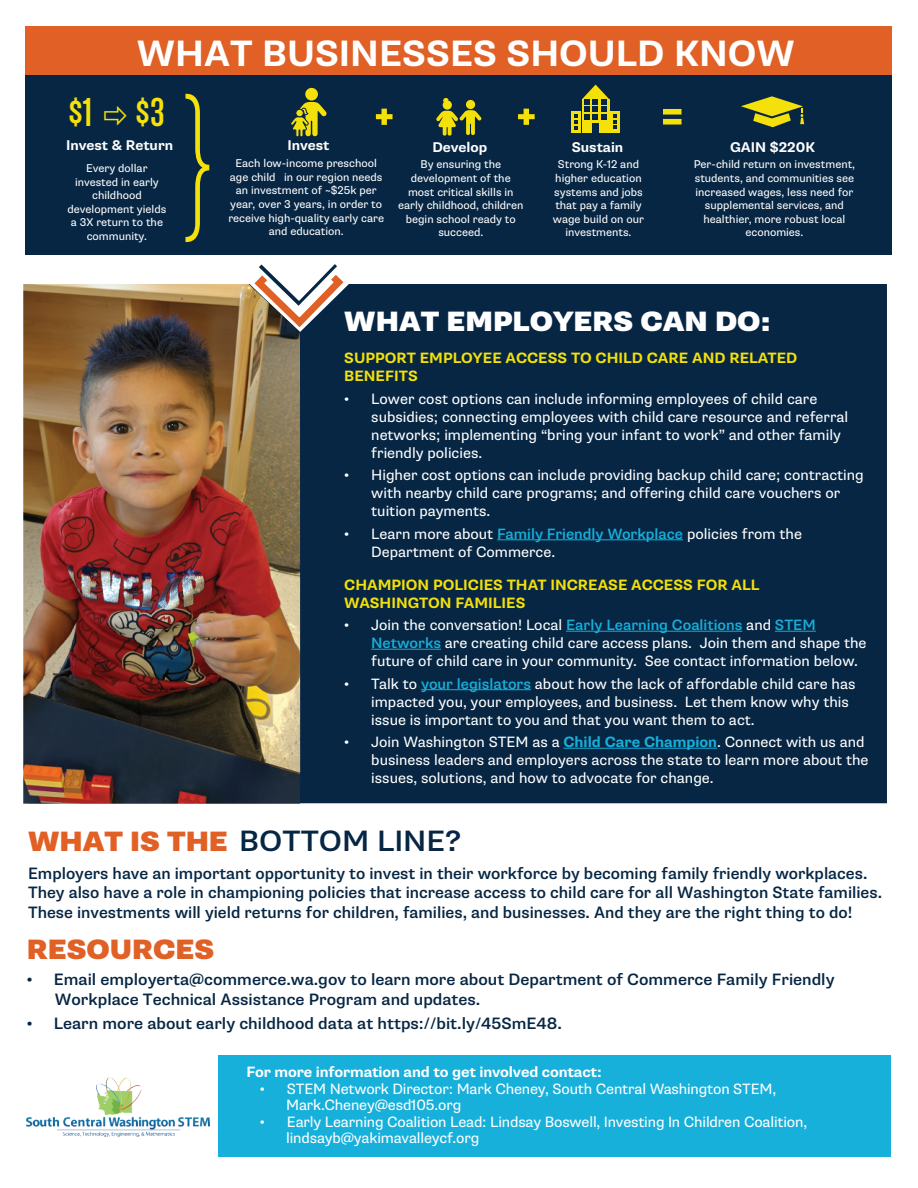
<style>
.page{position:relative;width:918px;height:1188px;background:#fff}
.page>*{position:absolute;margin:0;border:0;box-sizing:border-box;transform-origin:0 0}
.t1{font:167.25px "Chalet Comprime Milan Sixty";color:#f4e00a;scale:.76 1}
.t2{font:43.05px "Chalet Comprime Cologne Sixty";color:#f4e00a}
.t3{font:700 36.75px "Supria Sans";color:#fff}
.t4{font:500 29.55px "Supria Sans";color:#062643}
.t5{font:900 28.05px "Supria Sans";color:#fff}
.t6{font:900 28.05px "Supria Sans";color:#e06025}
.t7{font:500 16.5px/19.8px "Supria Sans";color:#062643}
.t8{font:15px/18px "Supria Sans";color:#fff}
.t9{font:700 15px/18px "Supria Sans";color:#f4e00a}
.t10{font:700 15px "Supria Sans";letter-spacing:-.01em;color:#fff}
.t11{font:700 14.1px "Supria Sans";color:#fff}
.t12{font:11.25px/13.6px "Supria Sans";color:#fff;text-align:center}
.s1{font-weight:500;color:#16b0db}
.s2{font-weight:700;color:#16b0db}
.s3{font-weight:900;font-size:28.05px;color:#e06025}
</style>
<div class="page">
<div style="left:300px;top:284px;width:587px;height:519px;background:#062643"></div>
<svg style="left:254px;top:264px;width:94px;height:68px"></svg>
<div style="left:25px;top:26px;width:866px;height:229px;background:#062643"></div>
<div style="left:25px;top:26px;width:866px;height:49px;background:#e06025"></div>
<div style="left:305px;top:88px;width:13px;height:13px;background:#f4e00a;border-radius:50%"></div>
<svg style="left:290px;top:102px;width:37px;height:35px"></svg>
<div style="left:296px;top:109px;width:8px;height:8px;background:#f1e00f;border:1px solid #062643;border-radius:50%"></div>
<svg style="left:376px;top:109px;width:17px;height:16px"></svg>
<div style="left:443px;top:100px;width:9px;height:10px;background:#f4e00a;border-radius:50%"></div>
<svg style="left:443px;top:98px;width:5px;height:4px"></svg>
<div style="left:466px;top:100px;width:9px;height:9px;background:#f4e00a;border-radius:50%"></div>
<svg style="left:436px;top:110px;width:45px;height:26px"></svg>
<svg style="left:518px;top:109px;width:17px;height:16px"></svg>
<svg style="left:663px;top:109px;width:19px;height:16px"></svg>
<svg style="left:741px;top:96px;width:63px;height:31px"></svg>
<div style="left:582px;top:100px;width:28px;height:33px;background:#f4e00a"></div>
<svg style="left:572px;top:112px;width:9px;height:21px"></svg>
<div style="left:592px;top:123px;width:7px;height:11px;background:#062643"></div>
<div style="left:610px;top:111px;width:10px;height:22px;background:#f4e00a"></div>
<svg style="left:575px;top:85px;width:42px;height:44px"></svg>
<div style="left:30px;top:1056px;width:861px;height:101px;background:#16b0db"></div>
<img style="left:23px;top:284px;width:277px;height:520px">
<div style="left:29px;top:1048px;width:189px;height:112px;background:#fff"></div>
<img style="left:27px;top:1078px;width:183px;height:58px">
<hr style="left:564px;top:748px;width:153px;height:1px;background:#16b0db">
<svg style="left:495px;top:522px;width:190px;height:22px;fill:#062643"></svg>
<svg style="left:565px;top:617px;width:179px;height:17px;fill:#062643"></svg>
<svg style="left:774px;top:617px;width:44px;height:17px"></svg>
<svg style="left:367px;top:636px;width:76px;height:17px"></svg>
<div style="left:418px;top:678px;width:116px;height:16px;background:#062643"></div>
<h3 class="t3" style="left:137px;top:31px;width:659px">WHAT BUSINESSES SHOULD KNOW</h3>
<h2 class="t2" style="left:68px;top:89px;width:98px">$1 $3</h2>
<p class="t11" style="left:66px;top:137px;width:109px">Invest &amp; Return</p>
<p class="t12" style="left:68px;top:161px;width:100px">Every dollar invested in early childhood development yields a 3X return to the community.</p>
<h1 class="t1" style="left:184px;top:78px;width:38px">}</h1>
<p class="t11" style="left:288px;top:137px;width:43px">Invest</p>
<p class="t12" style="left:228px;top:157px;width:157px">Each low-income preschool age child in our region needs an investment of ~$25k per year, over 3 years, in order to receive high-quality early care and education.</p>
<p class="t11" style="left:730px;top:138px;width:86px">GAIN $220K</p>
<p class="t12" style="left:694px;top:158px;width:163px">Per-child return on investment, students, and communities see increased wages, less need for supplemental services, and healthier, more robust local economies.</p>
<p class="t11" style="left:432px;top:138px;width:56px">Develop</p>
<p class="t12" style="left:398px;top:158px;width:127px">By ensuring the development of the most critical skills in early childhood, children begin school ready to succeed.</p>
<p class="t11" style="left:572px;top:138px;width:53px">Sustain</p>
<p class="t12" style="left:553px;top:158px;width:93px">Strong K-12 and higher education systems and jobs that pay a family wage build on our investments.</p>
<h3 class="t5" style="left:344px;top:304px;width:428px">WHAT EMPLOYERS CAN DO:</h3>
<p class="t9" style="left:344px;top:349px;width:455px">SUPPORT EMPLOYEE ACCESS TO CHILD CARE AND RELATED<br>BENEFITS</p>
<p class="t8" style="left:371px;top:390px;width:479px;text-indent:-27px">• Lower cost options can include informing employees of child care subsidies; connecting employees with child care resource and referral networks; implementing “bring your infant to work” and other family friendly policies.</p>
<p class="t8" style="left:371px;top:466px;width:494px;text-indent:-27px">• Higher cost options can include providing backup child care; contracting with nearby child care programs; and offering child care vouchers or tuition payments.</p>
<p class="t8" style="left:371px;top:525px;width:432px;text-indent:-27px">• Learn more about <span class="s1">Family Friendly Workplace</span> policies from the<br>Department of Commerce.</p>
<p class="t9" style="left:344px;top:576px;width:417px">CHAMPION POLICIES THAT INCREASE ACCESS FOR ALL<br>WASHINGTON FAMILIES</p>
<p class="t8" style="left:371px;top:616px;width:497px;text-indent:-27px">• Join the conversation! Local <span class="s1">Early Learning Coalitions</span> and <span class="s1">STEM<br>Networks</span> are creating child care access plans. Join them and shape the future of child care in your community. See contact information below.</p>
<p class="t8" style="left:371px;top:675px;width:486px;text-indent:-27px">• Talk to <span class="s1">your legislators</span> about how the lack of affordable child care has impacted you, your employees, and business. Let them know why this issue is important to you and that you want them to act.</p>
<p class="t8" style="left:371px;top:733px;width:499px;text-indent:-27px">• Join Washington STEM as a <span class="s2">Child Care Champion</span>. Connect with us and business leaders and employers across the state to learn more about the issues, solutions, and how to advocate for change.</p>
<h3 class="t4" style="left:28px;top:823px;width:435px"><span class="s3">WHAT IS THE</span> BOTTOM LINE?</h3>
<p class="t7" style="left:28px;top:863px;width:856px">Employers have an important opportunity to invest in their workforce by becoming family friendly workplaces.<br>They also have a role in championing policies that increase access to child care for all Washington State families.<br>These investments will yield returns for children, families, and businesses. And they are the right thing to do!</p>
<h3 class="t6" style="left:27px;top:932px;width:189px">RESOURCES</h3>
<p class="t7" style="left:55px;top:970px;width:781px;text-indent:-28px">• Email employerta@commerce.wa.gov to learn more about Department of Commerce Family Friendly<br>Workplace Technical Assistance Program and updates.</p>
<p class="t7" style="left:27px;top:1014px;width:537px">• Learn more about early childhood data at https://bit.ly/45SmE48.</p>
<p class="t10" style="left:247px;top:1063px;width:357px">For more information and to get involved contact:</p>
<p class="t8" style="left:286px;top:1081px;width:491px;line-height:16.5px;text-indent:-26px">• STEM Network Director: Mark Cheney, South Central Washington STEM,<br>Mark.Cheney@esd105.org</p>
<p class="t8" style="left:286px;top:1114px;width:522px;line-height:16.5px;text-indent:-26px">• Early Learning Coalition Lead: Lindsay Boswell, Investing In Children Coalition, lindsayb@yakimavalleycf.org</p>
</div>
